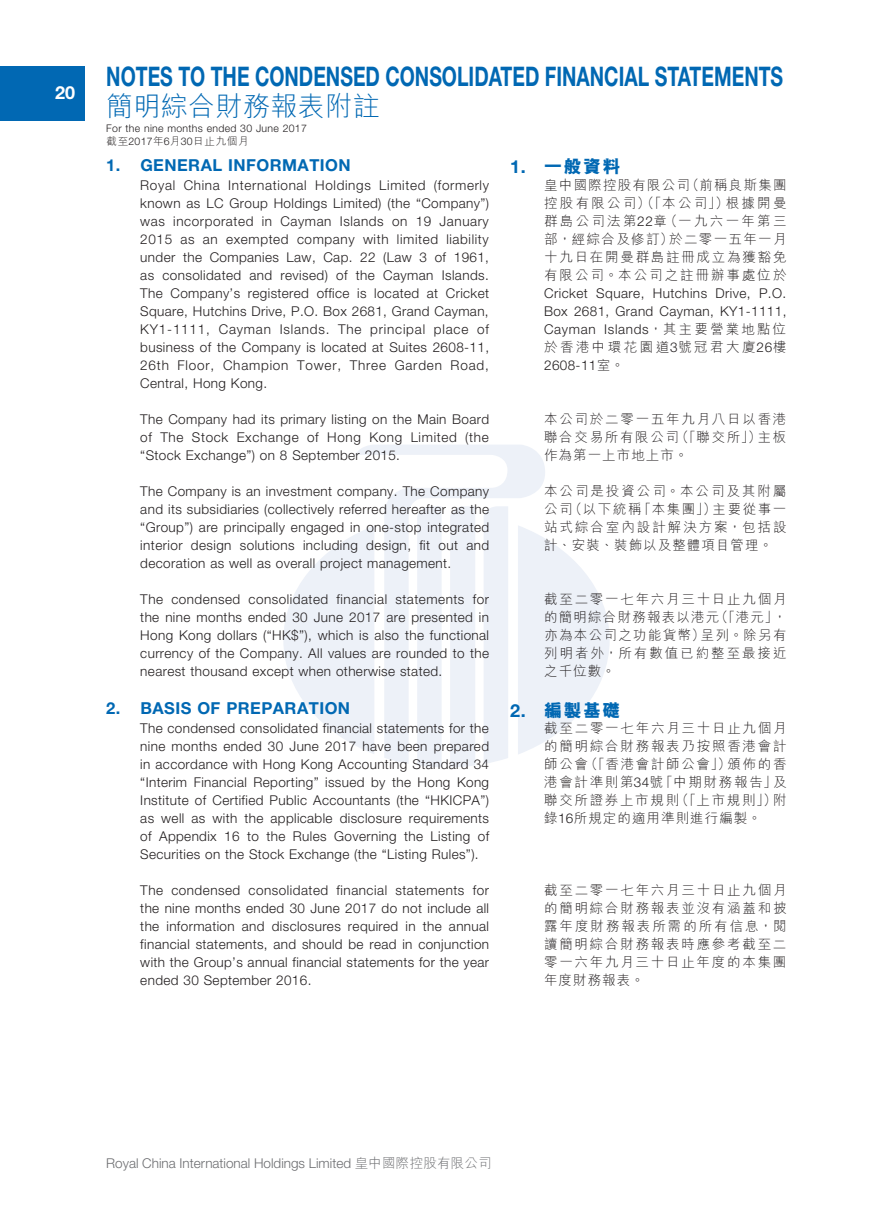
<style>
.page{position:relative;width:893px;height:1212px;background:#fff}
.page>*{position:absolute;margin:0;border:0;box-sizing:border-box;transform-origin:0 0}
.t1{font:700 27px "Helvetica Neue LT Std";color:#0168b3;scale:.72 1}
.t2{font:300 27px "M Hei HK";letter-spacing:.015em;color:#0168b3}
.t3{font:800 18px "M Hei HK";letter-spacing:.08em;color:#0168b3}
.t4{font:700 18px "Helvetica Neue LT Std";color:#fff}
.t5{font:700 16.5px "Helvetica Neue LT Std";letter-spacing:.03em;color:#0168b3}
.t6{font:300 13.5px/18px "Helvetica Neue LT Std";letter-spacing:.03em;color:#231f20;text-align:justify}
.t7{font:300 13.5px/18px "M Hei HK";letter-spacing:.125em;color:#231f20;text-align:justify}
.t8{font:300 13.5px "Helvetica Neue LT Std";color:#6c6d70}
.t9{font:300 13.5px "M Hei HK";letter-spacing:.18em;color:#231f20}
.t10{font:300 10.5px "Helvetica Neue LT Std";letter-spacing:.03em;color:#231f20}
.t11{font:300 10.5px "M Hei HK";letter-spacing:.08em;color:#231f20}
.s1{font-family:"Helvetica Neue LT Std"}
.s2{font-family:"Helvetica Neue LT Std";font-weight:700}
.s3{font-family:"M Hei HK"}
</style>
<div class="page">
<div style="left:0;top:66px;width:85px;height:55px;background:#0168b3"></div>
<svg style="left:356px;top:445px;width:189px;height:319px"></svg>
<svg style="left:283px;top:525px;width:91px;height:229px"></svg>
<div style="left:450px;top:506px;width:25px;height:261px;background:#edf1f8"></div>
<svg style="left:518px;top:525px;width:92px;height:229px"></svg>
<div style="left:484px;top:506px;width:24px;height:258px;background:#edf1f8"></div>
<h2 class="t4" style="left:55px;top:82px;width:22px">20</h2>
<h1 class="t1" style="left:106px;top:60px;width:942px">NOTES TO THE CONDENSED CONSOLIDATED FINANCIAL STATEMENTS</h1>
<h1 class="t2" style="left:106px;top:87px;width:275px">簡明綜合財務報表附註</h1>
<p class="t10" style="left:106px;top:121px;width:202px">For the nine months ended 30 June 2017</p>
<p class="t11" style="left:106px;top:134px;width:144px">截至<span class="s1">2017</span>年<span class="s1">6</span>月<span class="s1">30</span>日止九個月</p>
<p class="t5" style="left:106px;top:155px;width:246px">1. GENERAL INFORMATION</p>
<p class="t6" style="left:140px;top:175px;width:350px">Royal China International Holdings Limited (formerly known as LC Group Holdings Limited) (the “Company”) was incorporated in Cayman Islands on 19 January 2015 as an exempted company with limited liability under the Companies Law, Cap. 22 (Law 3 of 1961, as consolidated and revised) of the Cayman Islands.<br>The Company’s registered office is located at Cricket Square, Hutchins Drive, P.O. Box 2681, Grand Cayman, KY1-1111, Cayman Islands. The principal place of business of the Company is located at Suites 2608-11, 26th Floor, Champion Tower, Three Garden Road, Central, Hong Kong.</p>
<p class="t6" style="left:140px;top:409px;width:350px">The Company had its primary listing on the Main Board of The Stock Exchange of Hong Kong Limited (the “Stock Exchange”) on 8 September 2015.</p>
<p class="t6" style="left:140px;top:481px;width:350px">The Company is an investment company. The Company and its subsidiaries (collectively referred hereafter as the “Group”) are principally engaged in one-stop integrated interior design solutions including design, fit out and decoration as well as overall project management.</p>
<p class="t6" style="left:140px;top:589px;width:350px">The condensed consolidated financial statements for the nine months ended 30 June 2017 are presented in Hong Kong dollars (“HK$”), which is also the functional currency of the Company. All values are rounded to the nearest thousand except when otherwise stated.</p>
<p class="t5" style="left:106px;top:698px;width:245px">2. BASIS OF PREPARATION</p>
<p class="t6" style="left:140px;top:718px;width:350px">The condensed consolidated financial statements for the nine months ended 30 June 2017 have been prepared in accordance with Hong Kong Accounting Standard 34 “Interim Financial Reporting” issued by the Hong Kong Institute of Certified Public Accountants (the “HKICPA”) as well as with the applicable disclosure requirements of Appendix 16 to the Rules Governing the Listing of Securities on the Stock Exchange (the “Listing Rules”).</p>
<p class="t6" style="left:140px;top:880px;width:350px">The condensed consolidated financial statements for the nine months ended 30 June 2017 do not include all the information and disclosures required in the annual financial statements, and should be read in conjunction with the Group’s annual financial statements for the year ended 30 September 2016.</p>
<h2 class="t3" style="left:510px;top:155px;width:112px"><span class="s2">1.</span> 一般資料</h2>
<p class="t7" style="left:544px;top:176px;width:244px">皇中國際控股有限公司（前稱良斯集團控股有限公司）（「本公司」）根據開曼群島公司法第<span class="s1">22</span>章（一九六一年第三部，經綜合及修訂）於二零一五年一月十九日在開曼群島註冊成立為獲豁免有限公司。本公司之註冊辦事處位於</p>
<p class="t6" style="left:544px;top:284px;width:244px">Cricket Square, Hutchins Drive, P.O.<br>Box 2681, Grand Cayman, KY1-1111, Cayman Islands<span class="s3">，其主要營業地點位</span></p>
<p class="t9" style="left:544px;top:338px;width:244px">於香港中環花園道<span class="s1">3</span>號冠君大廈<span class="s1">26</span>樓</p>
<p class="t6" style="left:544px;top:356px;width:82px">2608-11<span class="s3">室。</span></p>
<p class="t7" style="left:544px;top:410px;width:244px">本公司於二零一五年九月八日以香港聯合交易所有限公司（「聯交所」）主板作為第一上市地上市。</p>
<p class="t7" style="left:544px;top:482px;width:244px">本公司是投資公司。本公司及其附屬公司（以下統稱「本集團」）主要從事一站式綜合室內設計解決方案，包括設計、安裝、裝飾以及整體項目管理。</p>
<p class="t7" style="left:544px;top:590px;width:244px">截至二零一七年六月三十日止九個月的簡明綜合財務報表以港元（「港元」，亦為本公司之功能貨幣）呈列。除另有列明者外，所有數值已約整至最接近之千位數。</p>
<h2 class="t3" style="left:510px;top:698px;width:112px"><span class="s2">2.</span> 編製基礎</h2>
<p class="t7" style="left:544px;top:719px;width:244px">截至二零一七年六月三十日止九個月的簡明綜合財務報表乃按照香港會計師公會（「香港會計師公會」）頒佈的香港會計準則第<span class="s1">34</span>號「中期財務報告」及聯交所證券上市規則（「上市規則」）附錄<span class="s1">16</span>所規定的適用準則進行編製。</p>
<p class="t7" style="left:544px;top:881px;width:244px">截至二零一七年六月三十日止九個月的簡明綜合財務報表並沒有涵蓋和披露年度財務報表所需的所有信息，閱讀簡明綜合財務報表時應參考截至二零一六年九月三十日止年度的本集團年度財務報表。</p>
<p class="t8" style="left:106px;top:1155px;width:387px">Royal China International Holdings Limited <span class="s3">皇中國際控股有限公司</span></p>
</div>
